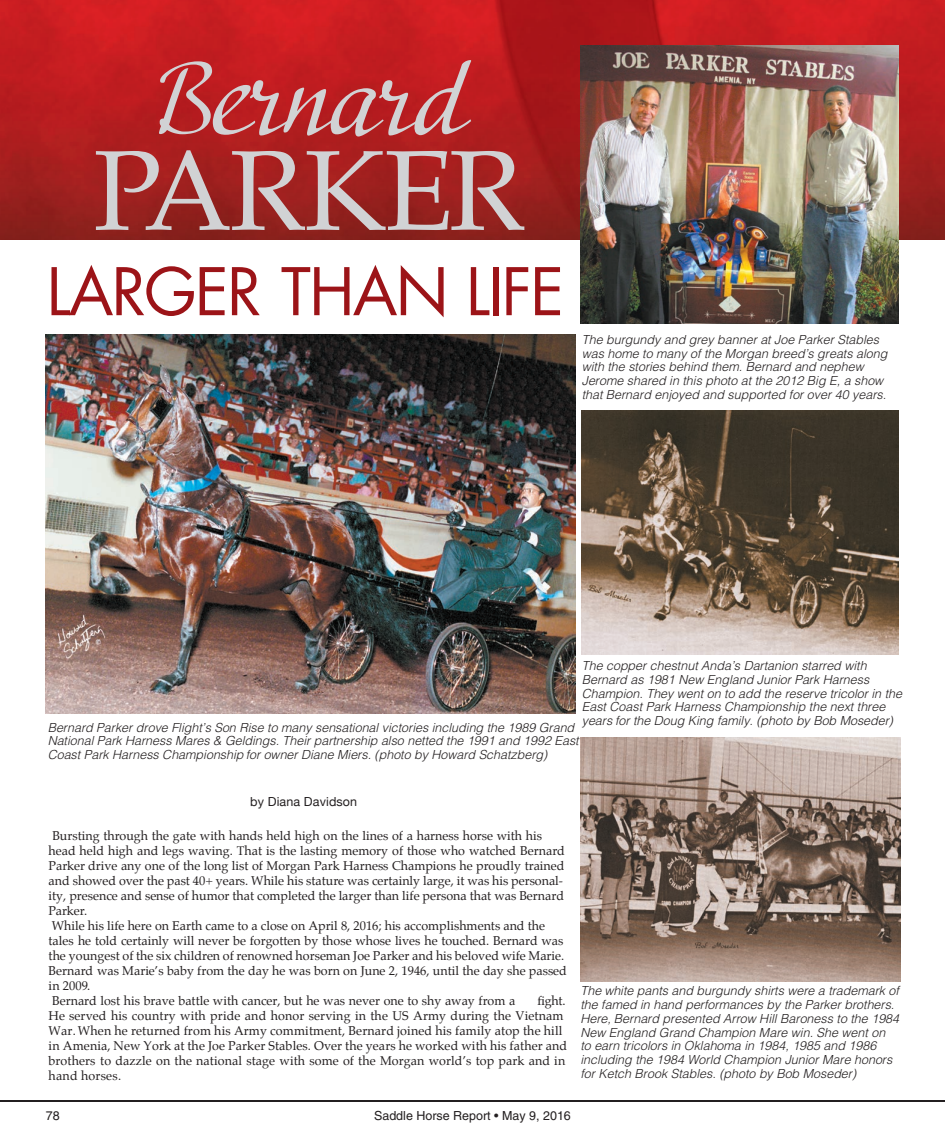
<style>
.page{position:relative;width:945px;height:1148px;background:#fff}
.page>*{position:absolute;margin:0;border:0;box-sizing:border-box;transform-origin:0 0}
.t1{font:113.75px "Palatino";letter-spacing:-.025em;color:#d1d2d4}
.t2{font:102.5px "Adventure";letter-spacing:-.03em;color:#d1d2d4}
.t3{font:63.75px "Futura";letter-spacing:-.03em;color:#9c1418}
.t4{font:12.5px/15px "Palatino";color:#231f20}
.t5{font:italic 300 12.5px/13.8px "Helvetica LT Std";color:#231f20}
.t6{font:12.5px "Helvetica LT Std";color:#231f20}
.t7{font:12.5px "Helvetica Neue";letter-spacing:.01em;color:#231f20}
</style>
<div class="page">
<img style="left:0;top:0;width:945px;height:239px">
<hr style="left:0;top:1100px;width:945px;height:1px;background:#231f20">
<img style="left:580px;top:45px;width:318px;height:279px">
<img style="left:582px;top:411px;width:317px;height:244px">
<img style="left:580px;top:737px;width:320px;height:244px">
<img style="left:45px;top:335px;width:530px;height:378px">
<h2 class="t2" style="left:152px;top:39px;width:316px">Bernard</h2>
<h1 class="t1" style="left:93px;top:97px;width:434px">PARKER</h1>
<h3 class="t3" style="left:47px;top:260px;width:519px">LARGER THAN LIFE</h3>
<p class="t5" style="left:582px;top:332px;width:307px">The burgundy and grey banner at Joe Parker Stables was home to many of the Morgan breed’s greats along with the stories behind them. Bernard and nephew Jerome shared in this photo at the 2012 Big E, a show that Bernard enjoyed and supported for over 40 years.</p>
<p class="t5" style="left:582px;top:659px;width:322px">The copper chestnut Anda’s Dartanion starred with Bernard as 1981 New England Junior Park Harness Champion. They went on to add the reserve tricolor in the East Coast Park Harness Championship the next three years for the Doug King family. (photo by Bob Moseder)</p>
<p class="t5" style="left:48px;top:720px;width:533px">Bernard Parker drove Flight’s Son Rise to many sensational victories including the 1989 Grand<br>National Park Harness Mares &amp; Geldings. Their partnership also netted the 1991 and 1992 East<br>Coast Park Harness Championship for owner Diane Miers. (photo by Howard Schatzberg)</p>
<p class="t7" style="left:250px;top:794px;width:108px">by Diana Davidson</p>
<p class="t4" style="left:49px;top:828px;width:520px;text-indent:4px">Bursting through the gate with hands held high on the lines of a harness horse with his head held high and legs waving. That is the lasting memory of those who watched Bernard Parker drive any one of the long list of Morgan Park Harness Champions he proudly trained and showed over the past 40+ years. While his stature was certainly large, it was his personal&shy;ity, presence and sense of humor that completed the larger than life persona that was Bernard Parker.<br>While his life here on Earth came to a close on April 8, 2016; his accomplishments and the tales he told certainly will never be forgotten by those whose lives he touched. Bernard was the youngest of the six children of renowned horseman Joe Parker and his beloved wife Marie.<br>Bernard was Marie’s baby from the day he was born on June 2, 1946, until the day she passed in 2009.<br>Bernard lost his brave battle with cancer, but he was never one to shy away from a</p>
<p class="t4" style="left:49px;top:994px;width:520px;text-indent:489px">fight.<br>He served his country with pride and honor serving in the US Army during the Vietnam War. When he returned from his Army commitment, Bernard joined his family atop the hill in Amenia, New York at the Joe Parker Stables. Over the years he worked with his father and brothers to dazzle on the national stage with some of the Morgan world’s top park and in hand horses.</p>
<p class="t5" style="left:580px;top:984px;width:320px">The white pants and burgundy shirts were a trademark of the famed in hand performances by the Parker brothers.<br>Here, Bernard presented Arrow Hill Baroness to the 1984<br>New England Grand Champion Mare win. She went on<br>to earn tricolors in Oklahoma in 1984, 1985 and 1986 including the 1984 World Champion Junior Mare honors for Ketch Brook Stables. (photo by Bob Moseder)</p>
<p class="t6" style="left:46px;top:1108px;width:15px">78</p>
<p class="t6" style="left:374px;top:1108px;width:198px">Saddle Horse Report • May 9, 2016</p>
</div>
